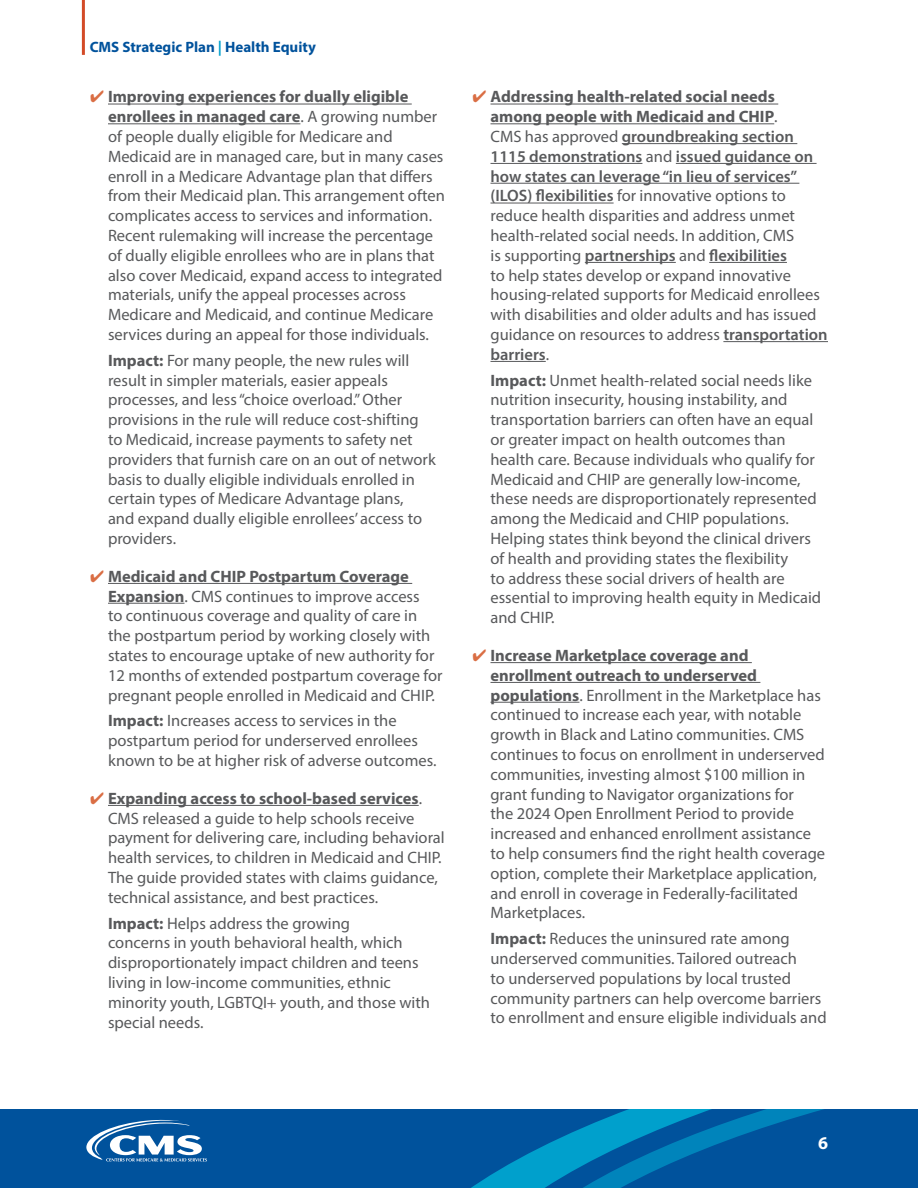
<style>
.page{position:relative;width:918px;height:1188px;background:#fff}
.page>*{position:absolute;margin:0;border:0;box-sizing:border-box;transform-origin:0 0}
.t1{font:700 18px "Myriad Pro";color:#fff}
.t2{font:16.5px/19.8px "Myriad Pro";color:#58595b}
.t3{font:700 15px "Myriad Pro";color:#00529c}
.s1{color:#00a0cc}
.s2{color:#da6e44}
.s3{font-weight:700}
.s4{font-weight:600}
</style>
<div class="page">
<hr style="left:82px;top:0;width:3px;height:55px;background:#d34b27">
<div style="left:0;top:1109px;width:918px;height:79px;background:#00529c"></div>
<svg style="left:86px;top:1120px;width:121px;height:42px"></svg>
<svg style="left:471px;top:1109px;width:353px;height:79px"></svg>
<hr style="left:108px;top:104px;width:304px;height:1px;background:#58595b">
<hr style="left:108px;top:123px;width:192px;height:1px;background:#58595b">
<hr style="left:108px;top:583px;width:304px;height:1px;background:#58595b">
<hr style="left:108px;top:603px;width:76px;height:1px;background:#58595b">
<hr style="left:108px;top:805px;width:311px;height:1px;background:#58595b">
<hr style="left:490px;top:104px;width:288px;height:1px;background:#58595b">
<hr style="left:490px;top:123px;width:284px;height:1px;background:#58595b">
<hr style="left:622px;top:143px;width:175px;height:1px;background:#58595b">
<hr style="left:490px;top:163px;width:152px;height:1px;background:#58595b">
<hr style="left:676px;top:163px;width:141px;height:1px;background:#58595b">
<hr style="left:490px;top:183px;width:309px;height:1px;background:#58595b">
<hr style="left:490px;top:203px;width:124px;height:1px;background:#58595b">
<hr style="left:585px;top:262px;width:91px;height:1px;background:#58595b">
<hr style="left:709px;top:262px;width:78px;height:1px;background:#58595b">
<hr style="left:723px;top:341px;width:105px;height:1px;background:#58595b">
<hr style="left:490px;top:361px;width:56px;height:1px;background:#58595b">
<hr style="left:490px;top:662px;width:262px;height:1px;background:#58595b">
<hr style="left:490px;top:682px;width:270px;height:1px;background:#58595b">
<hr style="left:490px;top:702px;width:89px;height:1px;background:#58595b">
<p class="t3" style="left:90px;top:38px;width:228px">CMS Strategic Plan <span class="s1">|</span> Health Equity</p>
<p class="t2" style="left:108px;top:87px;width:338px;text-indent:-18px"><span class="s2">✔</span> <span class="s3">Improving experiences for dually eligible enrollees in managed care</span>. A growing number of people dually eligible for Medicare and Medicaid are in managed care, but in many cases enroll in a Medicare Advantage plan that differs from their Medicaid plan. This arrangement often complicates access to services and information.<br>Recent rulemaking will increase the percentage of dually eligible enrollees who are in plans that also cover Medicaid, expand access to integrated materials, unify the appeal processes across Medicare and Medicaid, and continue Medicare services during an appeal for those individuals.</p>
<p class="t2" style="left:108px;top:350px;width:329px"><span class="s3">Impact:</span> For many people, the new rules will result in simpler materials, easier appeals processes, and less “choice overload.” Other provisions in the rule will reduce cost-shifting to Medicaid, increase payments to safety net providers that furnish care on an out of network basis to dually eligible individuals enrolled in certain types of Medicare Advantage plans,<br>and expand dually eligible enrollees’ access to providers.</p>
<p class="t2" style="left:108px;top:566px;width:336px;text-indent:-18px"><span class="s2">✔</span> <span class="s3">Medicaid and CHIP Postpartum Coverage Expansion</span>. CMS continues to improve access<br>to continuous coverage and quality of care in the postpartum period by working closely with states to encourage uptake of new authority for 12 months of extended postpartum coverage for pregnant people enrolled in Medicaid and CHIP.</p>
<p class="t2" style="left:108px;top:711px;width:330px"><span class="s3">Impact:</span> Increases access to services in the postpartum period for underserved enrollees known to be at higher risk of adverse outcomes.</p>
<p class="t2" style="left:108px;top:788px;width:338px;text-indent:-18px"><span class="s2">✔</span> <span class="s3">Expanding access to school-based services</span>.<br>CMS released a guide to help schools receive payment for delivering care, including behavioral health services, to children in Medicaid and CHIP.<br>The guide provided states with claims guidance, technical assistance, and best practices.</p>
<p class="t2" style="left:108px;top:913px;width:324px"><span class="s3">Impact:</span> Helps address the growing<br>concerns in youth behavioral health, which disproportionately impact children and teens living in low-income communities, ethnic minority youth, LGBTQI+ youth, and those with special needs.</p>
<p class="t2" style="left:491px;top:87px;width:339px;text-indent:-18px"><span class="s2">✔</span> <span class="s3">Addressing health-related social needs among people with Medicaid and CHIP</span>.<br>CMS has approved <span class="s4">groundbreaking section 1115 demonstrations</span> and <span class="s4">issued guidance on how states can leverage “in lieu of services” (ILOS) flexibilities</span> for innovative options to reduce health disparities and address unmet health-related social needs. In addition, CMS<br>is supporting <span class="s4">partnerships</span> and <span class="s4">flexibilities<br></span>to help states develop or expand innovative housing-related supports for Medicaid enrollees with disabilities and older adults and has issued guidance on resources to address <span class="s4">transportation barriers</span>.</p>
<p class="t2" style="left:491px;top:370px;width:332px"><span class="s3">Impact:</span> Unmet health-related social needs like nutrition insecurity, housing instability, and transportation barriers can often have an equal or greater impact on health outcomes than health care. Because individuals who qualify for Medicaid and CHIP are generally low-income, these needs are disproportionately represented among the Medicaid and CHIP populations.<br>Helping states think beyond the clinical drivers of health and providing states the flexibility<br>to address these social drivers of health are essential to improving health equity in Medicaid and CHIP.</p>
<p class="t2" style="left:491px;top:645px;width:336px;text-indent:-18px"><span class="s2">✔</span> <span class="s3">Increase Marketplace coverage and enrollment outreach to underserved populations</span>. Enrollment in the Marketplace has continued to increase each year, with notable growth in Black and Latino communities. CMS continues to focus on enrollment in underserved communities, investing almost $100 million in grant funding to Navigator organizations for<br>the 2024 Open Enrollment Period to provide increased and enhanced enrollment assistance to help consumers find the right health coverage option, complete their Marketplace application, and enroll in coverage in Federally-facilitated Marketplaces.</p>
<p class="t2" style="left:491px;top:928px;width:338px"><span class="s3">Impact:</span> Reduces the uninsured rate among underserved communities. Tailored outreach<br>to underserved populations by local trusted community partners can help overcome barriers to enrollment and ensure eligible individuals and</p>
<p class="t1" style="left:818px;top:1131px;width:11px">6</p>
</div>
